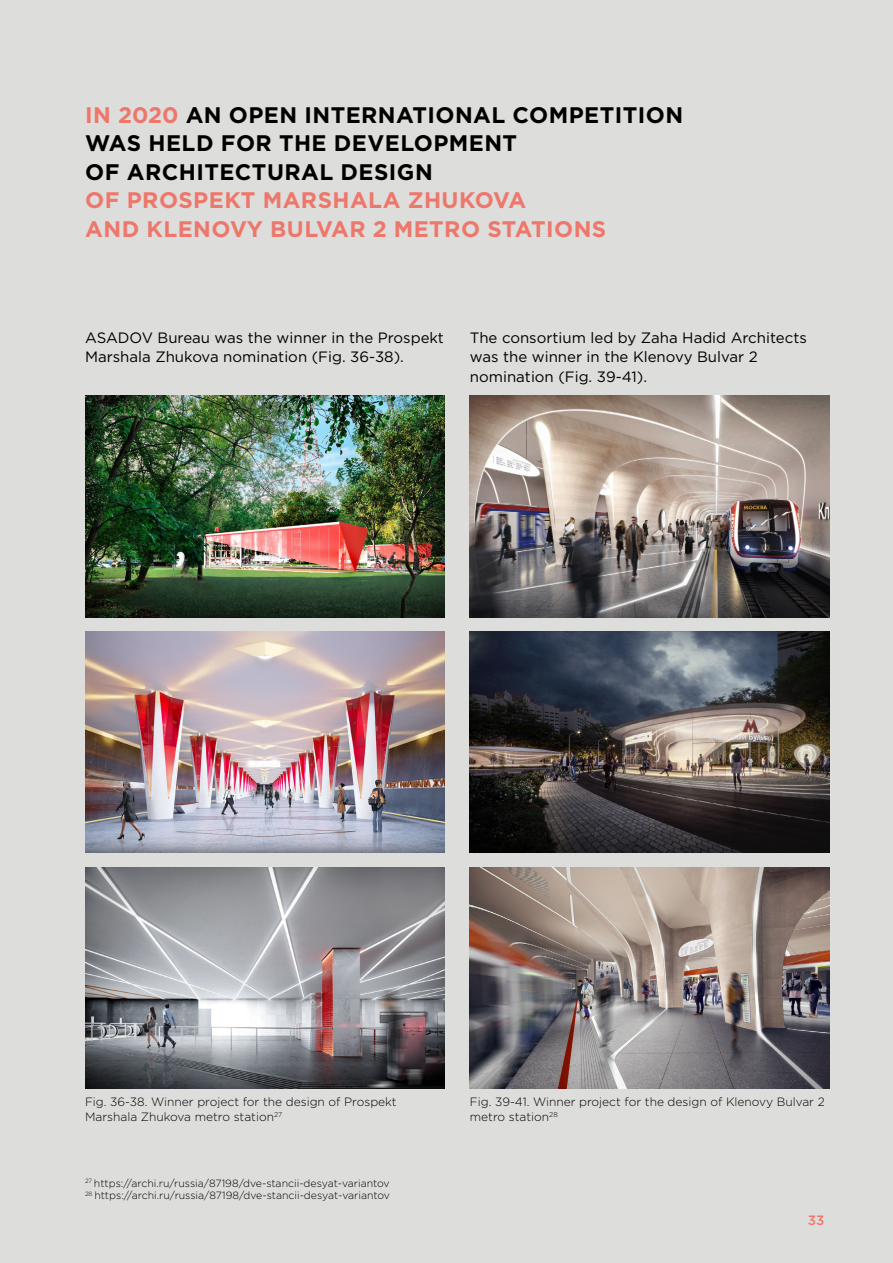
<style>
.page{position:relative;width:893px;height:1263px;background:#dddddc}
.page>*{position:absolute;margin:0;border:0;box-sizing:border-box;transform-origin:0 0}
.t1{font:700 22.5px/28.5px "Gotham Pro";letter-spacing:.02em;color:#000}
.t2{font:700 22.5px/28.5px "Gotham Pro";letter-spacing:.02em;color:#ee776b}
.t3{font:15px/19.5px "Gotham Pro";color:#000}
.t4{font:500 13.5px "Gotham Pro";color:#ee776b}
.t5{font:300 12px/14.4px "Gotham Pro";color:#000}
.t6{font:300 10.5px/12.6px "Gotham Pro";color:#000}
.s1{color:#ee776b}
</style>
<div class="page">
<img style="left:85px;top:396px;width:359px;height:221px">
<img style="left:470px;top:396px;width:359px;height:221px">
<img style="left:85px;top:631px;width:359px;height:222px">
<img style="left:470px;top:631px;width:359px;height:222px">
<img style="left:85px;top:867px;width:359px;height:221px">
<img style="left:470px;top:867px;width:359px;height:221px">
<h1 class="t1" style="left:85px;top:100px;width:599px"><span class="s1">IN 2020</span> AN OPEN INTERNATIONAL COMPETITION<br>WAS HELD FOR THE DEVELOPMENT<br>OF ARCHITECTURAL DESIGN</h1>
<h1 class="t2" style="left:85px;top:185px;width:523px">OF PROSPEKT MARSHALA ZHUKOVA<br>AND KLENOVY BULVAR 2 METRO STATIONS</h1>
<p class="t3" style="left:85px;top:328px;width:360px">ASADOV Bureau was the winner in the Prospekt<br>Marshala Zhukova nomination (Fig. 36-38).</p>
<p class="t3" style="left:470px;top:328px;width:338px">The consortium led by Zaha Hadid Architects was the winner in the Klenovy Bulvar 2 nomination (Fig. 39-41).</p>
<p class="t5" style="left:85px;top:1095px;width:313px">Fig. 36-38. Winner project for the design of Prospekt<br>Marshala Zhukova metro station<sup>27</sup></p>
<p class="t5" style="left:470px;top:1095px;width:356px">Fig. 39-41. Winner project for the design of Klenovy Bulvar 2 metro station<sup>28</sup></p>
<p class="t6" style="left:85px;top:1177px;width:307px"><sup>27</sup> https://archi.ru/russia/87198/dve-stancii-desyat-variantov<br><sup>28</sup> https://archi.ru/russia/87198/dve-stancii-desyat-variantov</p>
<p class="t4" style="left:808px;top:1212px;width:18px">33</p>
</div>
